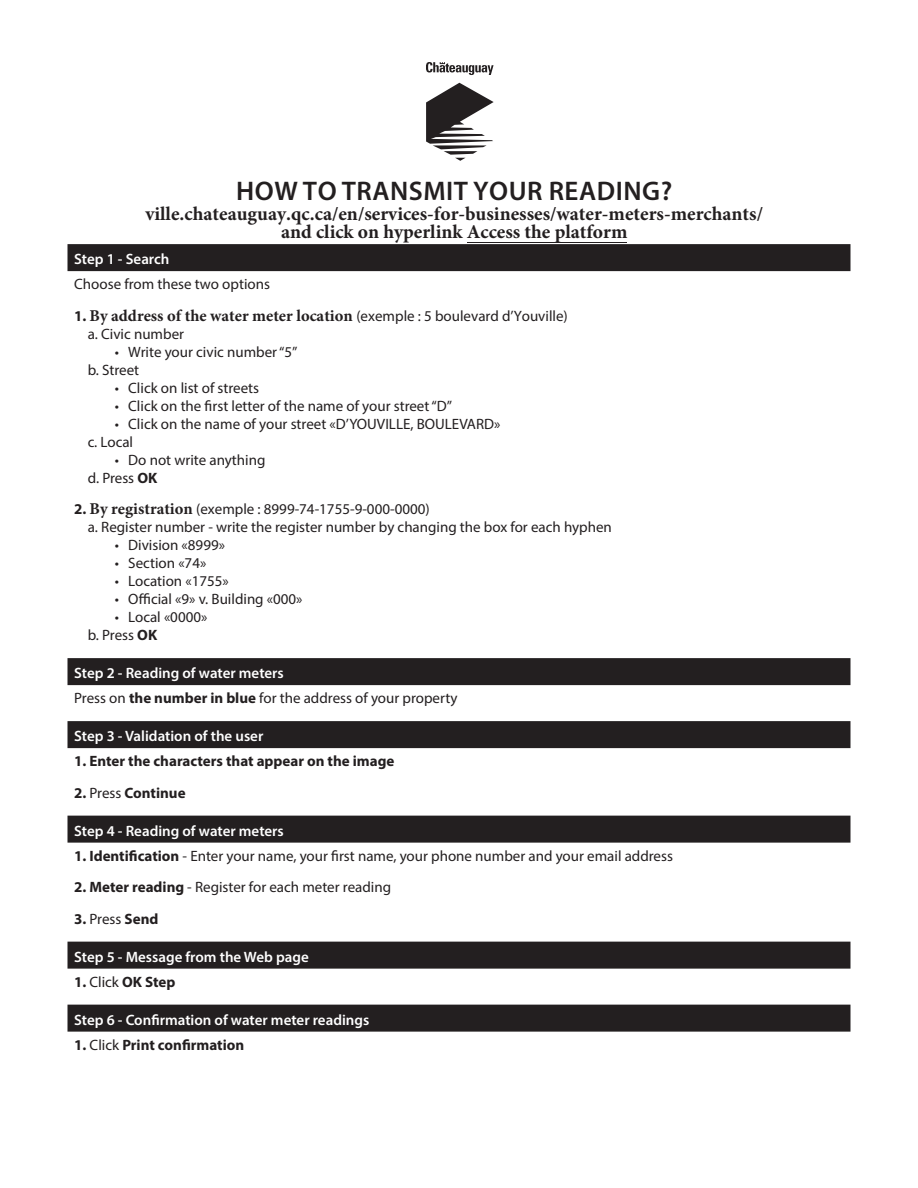
<style>
.page{position:relative;width:918px;height:1188px;background:#fff}
.page>*{position:absolute;margin:0;border:0;box-sizing:border-box;transform-origin:0 0}
.title2{font:600 27px "Myriad Pro";letter-spacing:.02em;color:#231f20}
.title2-2{font:700 19.5px/18.8px "Minion Pro";color:#231f20;text-align:center}
.choix{font:700 16.5px "Minion Pro";color:#231f20}
.indent1{font:15px "Myriad Pro";color:#231f20}
.section_title{font:600 15px "Myriad Pro";color:#fff}
.choix-2{font:700 15px "Myriad Pro";color:#231f20}
.choix-3{font:15px "Myriad Pro";color:#231f20}
.s1{font-family:"Myriad Pro";font-size:15px}
.s2{font-family:"Myriad Pro";font-weight:400;font-size:15px}
.s3{font-weight:700}
.s4{font-family:"Minion Pro";font-weight:700;font-size:16.5px}
.s5{font-weight:400}
</style>
<div class="page">
<div style="left:68px;top:244px;width:782px;height:27px;background:#231f20"></div>
<div style="left:68px;top:658px;width:782px;height:27px;background:#231f20"></div>
<div style="left:68px;top:721px;width:782px;height:27px;background:#231f20"></div>
<div style="left:68px;top:816px;width:782px;height:27px;background:#231f20"></div>
<div style="left:68px;top:942px;width:782px;height:27px;background:#231f20"></div>
<div style="left:68px;top:1005px;width:782px;height:27px;background:#231f20"></div>
<svg style="left:426px;top:83px;width:68px;height:78px"></svg>
<svg style="left:426px;top:62px;width:68px;height:13px"></svg>
<hr style="left:467px;top:242px;width:160px;height:1px;background:#231f20">
<p class="title2" style="left:236px;top:174px;width:438px">HOW TO TRANSMIT YOUR READING?</p>
<p class="title2-2" style="left:145px;top:204px;width:619px">ville.chateauguay.qc.ca/en/services-for-businesses/water-meters-merchants/ and click on hyperlink Access the platform</p>
<p class="section_title" style="left:74px;top:250px;width:97px">Step 1 - Search</p>
<p class="indent1" style="left:74px;top:275px;width:197px">Choose from these two options</p>
<p class="choix" style="left:74px;top:304px;width:495px"><span class="s1">1.</span> By address of the water meter location <span class="s2">(exemple : 5 boulevard d’Youville)</span></p>
<p class="indent1" style="left:88px;top:324px;width:98px">a. Civic number</p>
<p class="indent1" style="left:115px;top:342px;width:184px">• Write your civic number “5”</p>
<p class="indent1" style="left:88px;top:360px;width:53px">b. Street</p>
<p class="indent1" style="left:115px;top:378px;width:146px">• Click on list of streets</p>
<p class="indent1" style="left:115px;top:396px;width:339px">• Click on the first letter of the name of your street “D”</p>
<p class="indent1" style="left:115px;top:414px;width:387px">• Click on the name of your street «D’YOUVILLE, BOULEVARD»</p>
<p class="indent1" style="left:88px;top:432px;width:47px">c. Local</p>
<p class="indent1" style="left:115px;top:450px;width:152px">• Do not write anything</p>
<p class="indent1" style="left:88px;top:468px;width:71px">d. Press <span class="s3">OK</span></p>
<p class="choix-3" style="left:74px;top:500px;width:357px"><span class="s3">2.</span> <span class="s4">By registration</span> (exemple : 8999-74-1755-9-000-0000)</p>
<p class="indent1" style="left:88px;top:518px;width:526px">a. Register number - write the register number by changing the box for each hyphen</p>
<p class="indent1" style="left:115px;top:536px;width:112px">• Division «8999»</p>
<p class="indent1" style="left:115px;top:554px;width:93px">• Section «74»</p>
<p class="indent1" style="left:115px;top:572px;width:116px">• Location «1755»</p>
<p class="indent1" style="left:115px;top:590px;width:189px">• Official «9» v. Building «000»</p>
<p class="indent1" style="left:115px;top:608px;width:94px">• Local «0000»</p>
<p class="indent1" style="left:88px;top:626px;width:71px">b. Press <span class="s3">OK</span></p>
<p class="section_title" style="left:74px;top:664px;width:211px">Step 2 - Reading of water meters</p>
<p class="indent1" style="left:74px;top:689px;width:385px">Press on <span class="s3">the number in blue</span> for the address of your property</p>
<p class="section_title" style="left:74px;top:727px;width:191px">Step 3 - Validation of the user</p>
<p class="choix-2" style="left:74px;top:751px;width:322px">1. Enter the characters that appear on the image</p>
<p class="choix-2" style="left:74px;top:783px;width:113px">2. <span class="s5">Press</span> Continue</p>
<p class="section_title" style="left:74px;top:821px;width:211px">Step 4 - Reading of water meters</p>
<p class="indent1" style="left:74px;top:846px;width:600px"><span class="s3">1. Identification</span> - Enter your name, your first name, your phone number and your email address</p>
<p class="choix-3" style="left:74px;top:878px;width:318px"><span class="s3">2. Meter reading</span> - Register for each meter reading</p>
<p class="choix-2" style="left:74px;top:909px;width:86px">3. <span class="s5">Press</span> Send</p>
<p class="section_title" style="left:74px;top:947px;width:236px">Step 5 - Message from the Web page</p>
<p class="choix-2" style="left:74px;top:972px;width:103px">1. <span class="s5">Click</span> OK Step</p>
<p class="section_title" style="left:74px;top:1010px;width:297px">Step 6 - Confirmation of water meter readings</p>
<p class="choix-2" style="left:74px;top:1035px;width:172px">1. <span class="s5">Click</span> Print confirmation</p>
</div>
